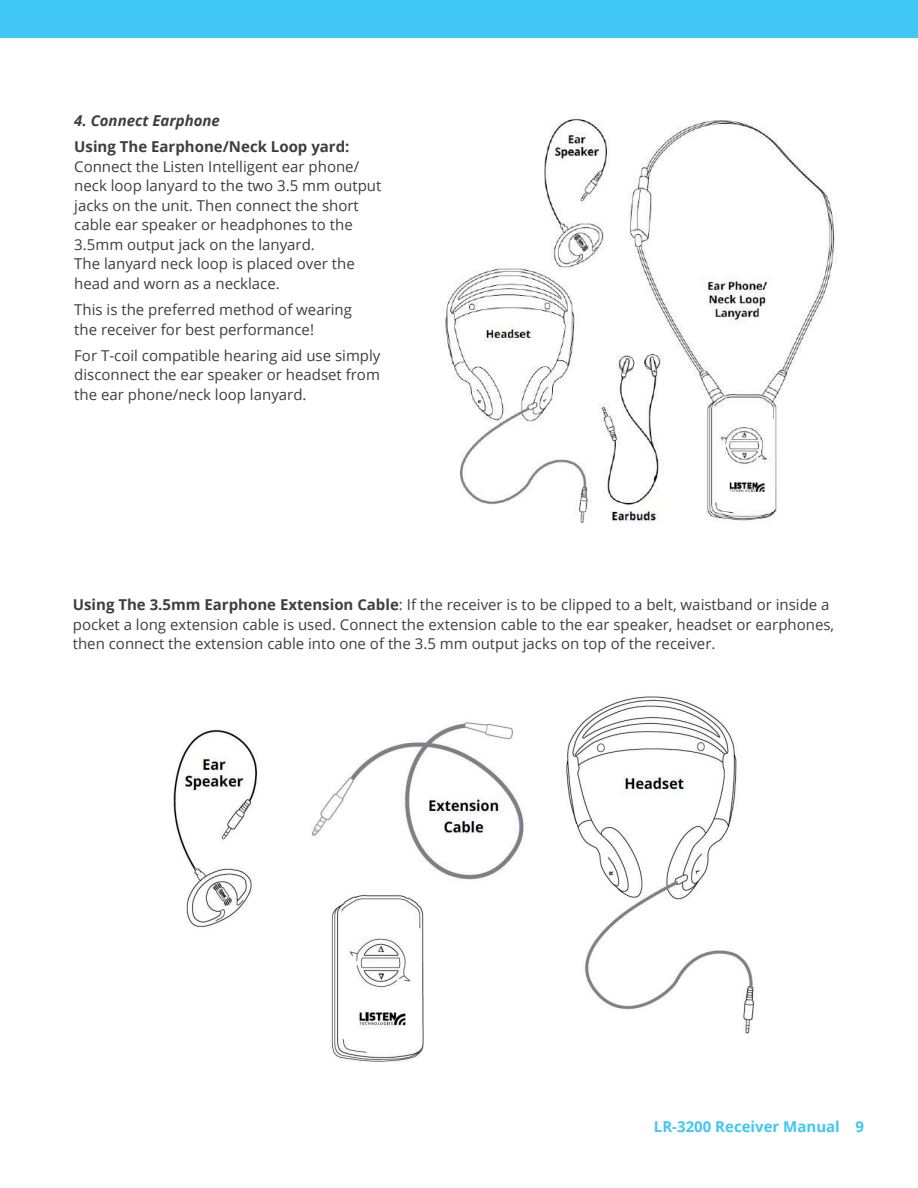
<style>
.page{position:relative;width:918px;height:1188px;background:#fff}
.page>*{position:absolute;margin:0;border:0;box-sizing:border-box;transform-origin:0 0}
.t1{font:15px/19.5px "Open Sans";color:#3e3e3f}
.t2{font:700 15px "Open Sans";color:#3e3e3f}
.t3{font:700 15px "Open Sans";color:#40c7f4}
.t4{font:italic 700 15px "Open Sans";color:#3e3e3f}
.s1{font-weight:700}
</style>
<div class="page">
<div style="left:0;top:0;width:918px;height:37px;background:#40c7f4"></div>
<img style="left:443px;top:119px;width:394px;height:410px">
<img style="left:173px;top:696px;width:583px;height:366px">
<p class="t4" style="left:74px;top:110px;width:147px">4. Connect Earphone</p>
<p class="t2" style="left:74px;top:136px;width:277px">Using The Earphone/Neck Loop yard:</p>
<p class="t1" style="left:74px;top:156px;width:309px">Connect the Listen Intelligent ear phone/ neck loop lanyard to the two 3.5 mm output jacks on the unit. Then connect the short cable ear speaker or headphones to the 3.5mm output jack on the lanyard.<br>The lanyard neck loop is placed over the head and worn as a necklace.</p>
<p class="t1" style="left:74px;top:300px;width:279px">This is the preferred method of wearing the receiver for best performance!</p>
<p class="t1" style="left:74px;top:345px;width:308px;text-align:justify">For T-coil compatible hearing aid use simply disconnect the ear speaker or headset from the ear phone/neck loop lanyard.</p>
<p class="t1" style="left:73px;top:595px;width:763px"><span class="s1">Using The 3.5mm Earphone Extension Cable</span>: If the receiver is to be clipped to a belt, waistband or inside a pocket a long extension cable is used. Connect the extension cable to the ear speaker, headset or earphones, then connect the extension cable into one of the 3.5 mm output jacks on top of the receiver.</p>
<p class="t3" style="left:654px;top:1116px;width:212px">LR-3200 Receiver Manual 9</p>
</div>
